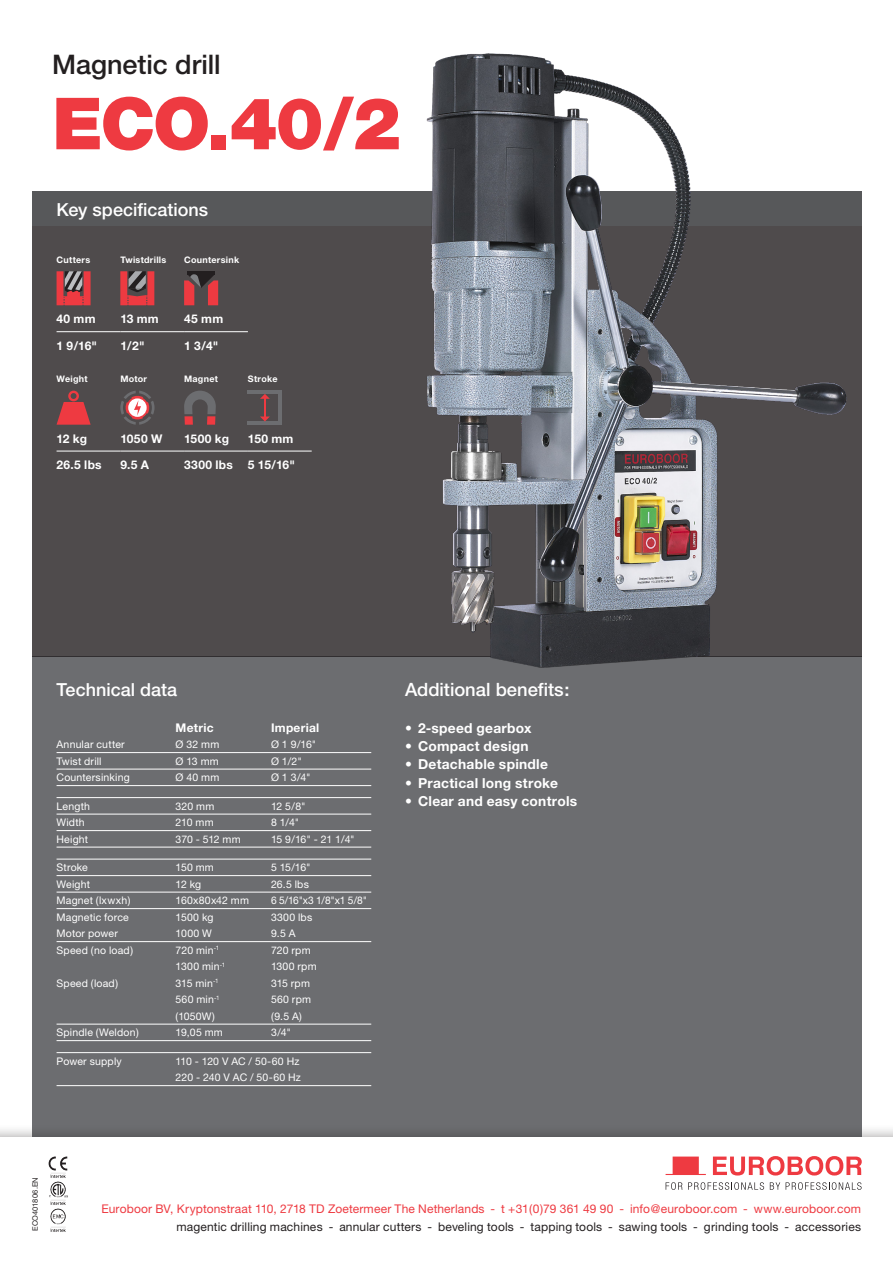
<style>
.page{position:relative;width:893px;height:1263px;background:#fff}
.page>*{position:absolute;margin:0;border:0;box-sizing:border-box;transform-origin:0 0}
.Naam{font:900 72px "Helvetica Neue";color:#ee3a41}
.Product{font:500 27px "Helvetica Neue";letter-spacing:-.005em;color:#231f20}
.kop{font:500 18.3px "Helvetica Neue";color:#fff}
.kop-2{font:500 18px "Helvetica Neue";color:#fff}
.t1{font:700 13.8px "Helvetica Neue";letter-spacing:.02em;color:#fff}
.Bodytekst{font:12px "Helvetica Neue";letter-spacing:.01em;color:#ee3a41}
.plat{font:12px "Helvetica Neue";letter-spacing:.015em;color:#231f20}
.plat-2{font:700 12px "Helvetica Neue";letter-spacing:.025em;color:#fff}
.Bodytekst-2{font:700 12px "Helvetica Neue";letter-spacing:.025em;color:#fff}
.Bodytekst-3{font:10.5px "Helvetica Neue";letter-spacing:.015em;color:#fff}
.plat-3{font:700 9px "Helvetica Neue";letter-spacing:.03em;color:#fff}
.Bodytekst-4{font:7.5px "Helvetica Neue";letter-spacing:.02em;color:#231f20}
</style>
<div class="page">
<div style="left:32px;top:656px;width:829px;height:509px;background:#6c6d70"></div>
<div style="left:32px;top:226px;width:829px;height:430px;background:#4f4b4c"></div>
<div style="left:0;top:1123px;width:893px;height:140px;background:#231f20;opacity:.5"></div>
<div style="left:0;top:1138px;width:893px;height:125px;background:#fff"></div>
<svg style="left:713px;top:1156px;width:149px;height:19px"></svg>
<svg style="left:666px;top:1182px;width:16px;height:8px"></svg>
<svg style="left:688px;top:1182px;width:76px;height:8px"></svg>
<svg style="left:770px;top:1182px;width:10px;height:8px"></svg>
<svg style="left:786px;top:1182px;width:76px;height:8px"></svg>
<svg style="left:666px;top:1156px;width:40px;height:19px"></svg>
<div style="left:32px;top:192px;width:829px;height:34px;background:#57585a"></div>
<img style="left:392px;top:53px;width:470px;height:643px">
<img style="left:48px;top:1156px;width:20px;height:76px">
<hr style="left:57px;top:752px;width:314px;height:1px;background:#fff">
<hr style="left:57px;top:769px;width:314px;height:1px;background:#fff">
<hr style="left:57px;top:785px;width:314px;height:1px;background:#fff">
<hr style="left:57px;top:797px;width:314px;height:1px;background:#fff">
<hr style="left:57px;top:814px;width:314px;height:1px;background:#fff">
<hr style="left:57px;top:830px;width:314px;height:1px;background:#fff">
<hr style="left:57px;top:847px;width:314px;height:1px;background:#fff">
<hr style="left:57px;top:859px;width:314px;height:1px;background:#fff">
<hr style="left:57px;top:875px;width:314px;height:1px;background:#fff">
<hr style="left:57px;top:892px;width:314px;height:1px;background:#fff">
<hr style="left:57px;top:908px;width:314px;height:1px;background:#fff">
<hr style="left:57px;top:941px;width:314px;height:1px;background:#fff">
<hr style="left:57px;top:1024px;width:314px;height:1px;background:#fff">
<hr style="left:57px;top:1040px;width:314px;height:1px;background:#fff">
<hr style="left:57px;top:1052px;width:314px;height:1px;background:#fff">
<hr style="left:57px;top:1085px;width:314px;height:1px;background:#fff">
<hr style="left:57px;top:451px;width:63px;height:1px;background:#fff">
<hr style="left:120px;top:451px;width:64px;height:1px;background:#fff">
<hr style="left:184px;top:451px;width:64px;height:1px;background:#fff">
<hr style="left:248px;top:451px;width:64px;height:1px;background:#fff">
<hr style="left:57px;top:331px;width:63px;height:1px;background:#fff">
<hr style="left:120px;top:331px;width:64px;height:1px;background:#fff">
<hr style="left:184px;top:331px;width:64px;height:1px;background:#fff">
<svg style="left:57px;top:271px;width:34px;height:34px"></svg>
<svg style="left:120px;top:271px;width:34px;height:34px"></svg>
<hr style="left:187px;top:271px;width:28px;height:3px;background:#231f20">
<svg style="left:184px;top:274px;width:34px;height:31px"></svg>
<svg style="left:57px;top:391px;width:34px;height:34px"></svg>
<svg style="left:120px;top:391px;width:35px;height:34px"></svg>
<div style="left:207px;top:416px;width:8px;height:9px;background:#ee3a41"></div>
<svg style="left:184px;top:391px;width:32px;height:23px"></svg>
<div style="left:184px;top:416px;width:9px;height:9px;background:#ee3a41"></div>
<hr style="left:248px;top:421px;width:34px;height:4px;background:#6c6d70">
<hr style="left:264px;top:396px;width:2px;height:23px;background:#ee3a41">
<svg style="left:260px;top:394px;width:10px;height:5px"></svg>
<svg style="left:260px;top:416px;width:10px;height:5px"></svg>
<hr style="left:248px;top:391px;width:34px;height:3px;background:#6c6d70">
<hr style="left:279px;top:391px;width:3px;height:34px;background:#6c6d70">
<p class="Product" style="left:52px;top:49px;width:170px">Magnetic drill</p>
<p class="Naam" style="left:52px;top:81px;width:350px">ECO.40/2</p>
<p class="kop-2" style="left:57px;top:199px;width:153px">Key specifications</p>
<p class="plat-3" style="left:57px;top:254px;width:35px">Cutters</p>
<p class="plat-3" style="left:120px;top:254px;width:48px">Twistdrills</p>
<p class="plat-3" style="left:184px;top:254px;width:57px">Countersink</p>
<p class="plat-2" style="left:57px;top:311px;width:41px">40 mm</p>
<p class="plat-2" style="left:120px;top:311px;width:40px">13 mm</p>
<p class="plat-2" style="left:184px;top:311px;width:41px">45 mm</p>
<p class="plat-2" style="left:57px;top:338px;width:42px">1 9/16"</p>
<p class="plat-2" style="left:120px;top:338px;width:26px">1/2"</p>
<p class="plat-2" style="left:184px;top:338px;width:36px">1 3/4"</p>
<p class="plat-3" style="left:57px;top:373px;width:33px">Weight</p>
<p class="plat-3" style="left:120px;top:373px;width:28px">Motor</p>
<p class="plat-3" style="left:184px;top:373px;width:35px">Magnet</p>
<p class="plat-3" style="left:248px;top:373px;width:31px">Stroke</p>
<p class="plat-2" style="left:57px;top:431px;width:32px">12 kg</p>
<p class="plat-2" style="left:120px;top:431px;width:44px">1050 W</p>
<p class="plat-2" style="left:184px;top:431px;width:46px">1500 kg</p>
<p class="plat-2" style="left:248px;top:431px;width:47px">150 mm</p>
<p class="plat-2" style="left:57px;top:457px;width:47px">26.5 lbs</p>
<p class="plat-2" style="left:120px;top:457px;width:30px">9.5 A</p>
<p class="plat-2" style="left:184px;top:457px;width:50px">3300 lbs</p>
<p class="plat-2" style="left:248px;top:457px;width:49px">5 15/16"</p>
<p class="kop-2" style="left:57px;top:678px;width:122px">Technical data</p>
<p class="Bodytekst-2" style="left:176px;top:720px;width:40px">Metric</p>
<p class="Bodytekst-2" style="left:271px;top:720px;width:50px">Imperial</p>
<p class="Bodytekst-3" style="left:57px;top:738px;width:70px">Annular cutter</p>
<p class="Bodytekst-3" style="left:176px;top:738px;width:45px">Ø 32 mm</p>
<p class="Bodytekst-3" style="left:271px;top:738px;width:47px">Ø 1 9/16"</p>
<p class="Bodytekst-3" style="left:57px;top:755px;width:47px">Twist drill</p>
<p class="Bodytekst-3" style="left:176px;top:755px;width:45px">Ø 13 mm</p>
<p class="Bodytekst-3" style="left:271px;top:755px;width:32px">Ø 1/2"</p>
<p class="Bodytekst-3" style="left:57px;top:771px;width:75px">Countersinking</p>
<p class="Bodytekst-3" style="left:176px;top:771px;width:45px">Ø 40 mm</p>
<p class="Bodytekst-3" style="left:271px;top:771px;width:41px">Ø 1 3/4"</p>
<p class="Bodytekst-3" style="left:57px;top:800px;width:35px">Length</p>
<p class="Bodytekst-3" style="left:176px;top:800px;width:40px">320 mm</p>
<p class="Bodytekst-3" style="left:271px;top:800px;width:36px">12 5/8"</p>
<p class="Bodytekst-3" style="left:57px;top:816px;width:30px">Width</p>
<p class="Bodytekst-3" style="left:176px;top:816px;width:40px">210 mm</p>
<p class="Bodytekst-3" style="left:271px;top:816px;width:30px">8 1/4"</p>
<p class="Bodytekst-3" style="left:57px;top:833px;width:33px">Height</p>
<p class="Bodytekst-3" style="left:176px;top:833px;width:67px">370 - 512 mm</p>
<p class="Bodytekst-3" style="left:271px;top:833px;width:85px">15 9/16" - 21 1/4"</p>
<p class="Bodytekst-3" style="left:57px;top:861px;width:33px">Stroke</p>
<p class="Bodytekst-3" style="left:176px;top:861px;width:40px">150 mm</p>
<p class="Bodytekst-3" style="left:271px;top:861px;width:41px">5 15/16"</p>
<p class="Bodytekst-3" style="left:57px;top:878px;width:35px">Weight</p>
<p class="Bodytekst-3" style="left:176px;top:878px;width:27px">12 kg</p>
<p class="Bodytekst-3" style="left:271px;top:878px;width:39px">26.5 lbs</p>
<p class="Bodytekst-3" style="left:57px;top:894px;width:75px">Magnet (lxwxh)</p>
<p class="Bodytekst-3" style="left:176px;top:894px;width:75px">160x80x42 mm</p>
<p class="Bodytekst-3" style="left:271px;top:894px;width:98px">6 5/16"x3 1/8"x1 5/8"</p>
<p class="Bodytekst-3" style="left:57px;top:911px;width:74px">Magnetic force</p>
<p class="Bodytekst-3" style="left:176px;top:911px;width:39px">1500 kg</p>
<p class="Bodytekst-3" style="left:271px;top:911px;width:43px">3300 lbs</p>
<p class="Bodytekst-3" style="left:57px;top:927px;width:63px">Motor power</p>
<p class="Bodytekst-3" style="left:176px;top:927px;width:38px">1000 W</p>
<p class="Bodytekst-3" style="left:271px;top:927px;width:26px">9.5 A</p>
<p class="Bodytekst-3" style="left:57px;top:944px;width:78px">Speed (no load)</p>
<p class="Bodytekst-3" style="left:176px;top:944px;width:45px">720 min<sup>-1</sup></p>
<p class="Bodytekst-3" style="left:271px;top:944px;width:41px">720 rpm</p>
<p class="Bodytekst-3" style="left:176px;top:960px;width:51px">1300 min<sup>-1</sup></p>
<p class="Bodytekst-3" style="left:271px;top:960px;width:47px">1300 rpm</p>
<p class="Bodytekst-3" style="left:57px;top:977px;width:63px">Speed (load)</p>
<p class="Bodytekst-3" style="left:176px;top:977px;width:44px">315 min<sup>-1</sup></p>
<p class="Bodytekst-3" style="left:271px;top:977px;width:40px">315 rpm</p>
<p class="Bodytekst-3" style="left:176px;top:993px;width:46px">560 min<sup>-1</sup></p>
<p class="Bodytekst-3" style="left:271px;top:993px;width:41px">560 rpm</p>
<p class="Bodytekst-3" style="left:176px;top:1010px;width:41px">(1050W)</p>
<p class="Bodytekst-3" style="left:271px;top:1010px;width:32px">(9.5 A)</p>
<p class="Bodytekst-3" style="left:57px;top:1026px;width:84px">Spindle (Weldon)</p>
<p class="Bodytekst-3" style="left:176px;top:1026px;width:49px">19,05 mm</p>
<p class="Bodytekst-3" style="left:271px;top:1026px;width:21px">3/4"</p>
<p class="Bodytekst-3" style="left:57px;top:1055px;width:67px">Power supply</p>
<p class="Bodytekst-3" style="left:176px;top:1055px;width:125px">110 - 120 V AC / 50-60 Hz</p>
<p class="Bodytekst-3" style="left:176px;top:1071px;width:127px">220 - 240 V AC / 50-60 Hz</p>
<p class="kop" style="left:405px;top:678px;width:166px">Additional benefits:</p>
<p class="t1" style="left:405px;top:719px;width:128px">• 2-speed gearbox</p>
<p class="t1" style="left:405px;top:738px;width:125px">• Compact design</p>
<p class="t1" style="left:405px;top:756px;width:144px">• Detachable spindle</p>
<p class="t1" style="left:405px;top:774px;width:154px">• Practical long stroke</p>
<p class="t1" style="left:405px;top:793px;width:174px">• Clear and easy controls</p>
<p class="Bodytekst-4" style="left:31px;top:1231px;width:56px;rotate:-90deg">ECO401806.EN</p>
<p class="Bodytekst" style="left:102px;top:1202px;width:761px">Euroboor BV, Kryptonstraat 110, 2718 TD Zoetermeer The Netherlands - t +31(0)79 361 49 90 - info@euroboor.com - www.euroboor.com</p>
<p class="plat" style="left:176px;top:1220px;width:686px">magentic drilling machines - annular cutters - beveling tools - tapping tools - sawing tools - grinding tools - accessories</p>
</div>
